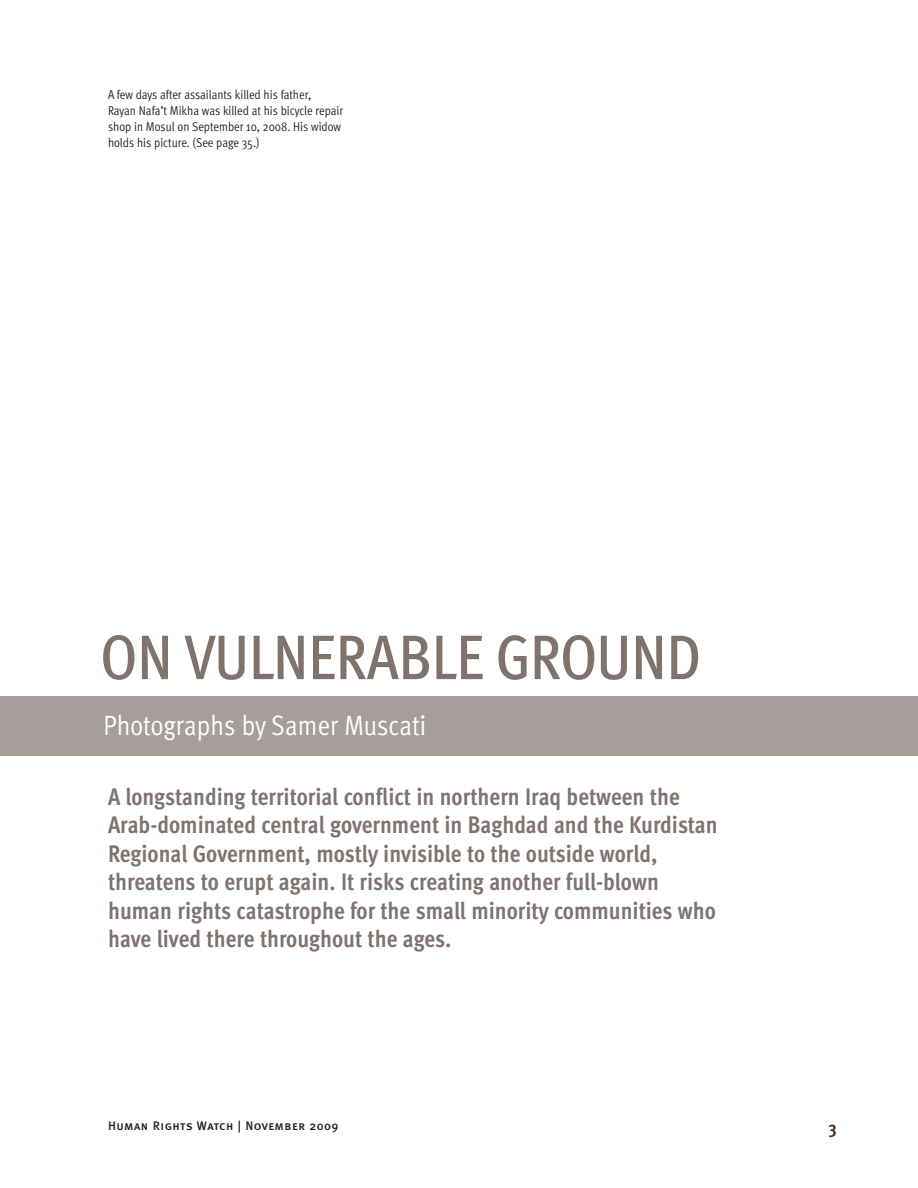
<style>
.page{position:relative;width:918px;height:1188px;background:#fff}
.page>*{position:absolute;margin:0;border:0;box-sizing:border-box;transform-origin:0 0}
.t1{font:500 63px "Meta Cond";color:#80736e}
.t2{font:27.9px "Meta Cond Normal";letter-spacing:.005em;color:#fff}
.t3{font:700 24px/28.5px "Meta Cond";color:#80736e}
.t4{font:700 18px "Meta Cond";color:#4e2d20}
.t5{font:12.75px/15.8px "Meta Cond Normal";color:#231f20}
.t6{font:12.3px "Meta Medium Caps";letter-spacing:.035em;color:#231f20}
</style>
<div class="page">
<div style="left:0;top:696px;width:918px;height:60px;background:#a69e9a"></div>
<p class="t5" style="left:108px;top:88px;width:237px">A few days after assailants killed his father,<br>Rayan Nafa’t Mikha was killed at his bicycle repair shop in Mosul on September 10, 2008. His widow holds his picture. (See page 35.)</p>
<h1 class="t1" style="left:100px;top:633px;width:602px">ON VULNERABLE GROUND</h1>
<p class="t2" style="left:103px;top:715px;width:324px">Photographs by Samer Muscati</p>
<p class="t3" style="left:108px;top:784px;width:611px">A longstanding territorial conflict in northern Iraq between the Arab-dominated central government in Baghdad and the Kurdistan Regional Government, mostly invisible to the outside world, threatens to erupt again. It risks creating another full-blown human rights catastrophe for the small minority communities who have lived there throughout the ages.</p>
<p class="t6" style="left:108px;top:1121px;width:232px">Human Rights Watch | November 2009</p>
<p class="t4" style="left:829px;top:1121px;width:10px">3</p>
</div>
